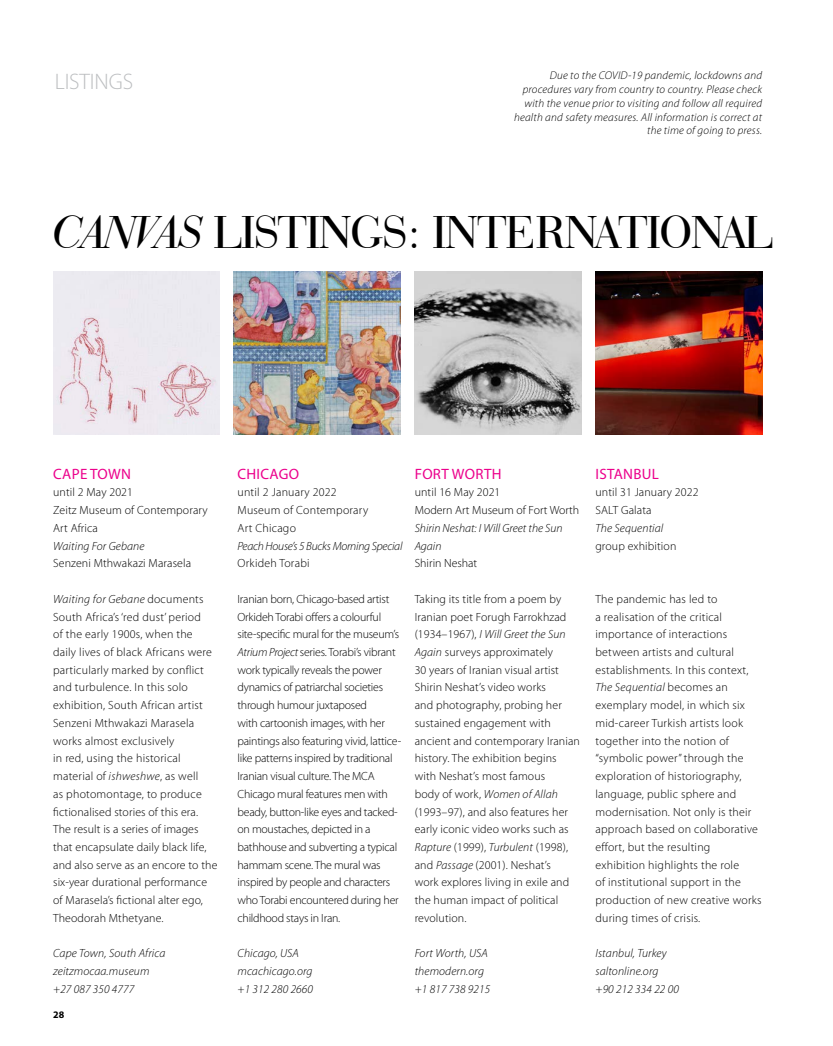
<style>
.page{position:relative;width:833px;height:1046px;background:#fff}
.page>*{position:absolute;margin:0;border:0;box-sizing:border-box;transform-origin:0 0}
.t1{font:48.75px "Bauer Bodoni BT";letter-spacing:-.01em;color:#000}
.t2{font:300 22.5px "Myriad Pro";letter-spacing:-.005em;color:#bcbec0}
.t3{font:15px "Myriad Pro";letter-spacing:.02em;color:#ec008c}
.t4{font:300 11.88px/17.8px "Myriad Pro";letter-spacing:.01em;color:#000}
.t5{font:300 11.88px/17.8px "Myriad Pro";letter-spacing:-.02em;color:#000}
.t6{font:italic 300 11.88px/17.8px "Myriad Pro";letter-spacing:.01em;color:#000}
.t7{font:italic 300 11.88px "Myriad Pro";letter-spacing:-.02em;color:#000}
.t8{font:italic 300 11.25px/13.8px "Myriad Pro";letter-spacing:.02em;color:#000;text-align:right}
.t9{font:700 10px "Myriad Pro";color:#000}
.s1{font-style:italic}
</style>
<div class="page">
<img style="left:595px;top:271px;width:167px;height:163px">
<img style="left:53px;top:271px;width:167px;height:163px">
<img style="left:415px;top:271px;width:166px;height:163px">
<img style="left:234px;top:271px;width:166px;height:163px">
<h2 class="t2" style="left:55px;top:69px;width:80px">LISTINGS</h2>
<p class="t8" style="left:514px;top:69px;width:249px">Due to the COVID-19 pandemic, lockdowns and procedures vary from country to country. Please check with the venue prior to visiting and follow all required health and safety measures. All information is correct at the time of going to press.</p>
<h1 class="t1" style="left:53px;top:202px;width:721px"><span class="s1">CANVAS</span> LISTINGS: INTERNATIONAL</h1>
<p class="t3" style="left:53px;top:464px;width:79px">CAPE TOWN</p>
<p class="t4" style="left:53px;top:483px;width:156px">until 2 May 2021<br>Zeitz Museum of Contemporary<br>Art Africa</p>
<p class="t6" style="left:53px;top:537px;width:93px">Waiting For Gebane</p>
<p class="t4" style="left:53px;top:554px;width:139px">Senzeni Mthwakazi Marasela</p>
<p class="t4" style="left:53px;top:590px;width:166px"><span class="s1">Waiting for Gebane</span> documents<br>South Africa’s ‘red dust’ period<br>of the early 1900s, when the daily lives of black Africans were particularly marked by conflict and turbulence. In this solo exhibition, South African artist<br>Senzeni Mthwakazi Marasela works almost exclusively<br>in red, using the historical material of <span class="s1">ishweshwe</span>, as well<br>as photomontage, to produce fictionalised stories of this era.<br>The result is a series of images that encapsulate daily black life, and also serve as an encore to the six-year durational performance of Marasela’s fictional alter ego,<br>Theodorah Mthetyane.</p>
<p class="t6" style="left:53px;top:944px;width:114px">Cape Town, South Africa zeitzmocaa.museum +27 087 350 4777</p>
<p class="t9" style="left:53px;top:1007px;width:13px">28</p>
<p class="t3" style="left:237px;top:464px;width:63px">CHICAGO</p>
<p class="t4" style="left:237px;top:483px;width:132px">until 2 January 2022<br>Museum of Contemporary<br>Art Chicago</p>
<p class="t7" style="left:237px;top:539px;width:166px">Peach House’s 5 Bucks Morning Special</p>
<p class="t4" style="left:237px;top:554px;width:74px">Orkideh Torabi</p>
<p class="t5" style="left:237px;top:590px;width:165px">Iranian born, Chicago-based artist Orkideh Torabi offers a colourful site-specific mural for the museum’s <span class="s1">Atrium Project</span> series. Torabi’s vibrant work typically reveals the power dynamics of patriarchal societies through humour juxtaposed<br>with cartoonish images, with her paintings also featuring vivid, lattice&shy;like patterns inspired by traditional Iranian visual culture. The MCA Chicago mural features men with beady, button-like eyes and tacked&shy;on moustaches, depicted in a bathhouse and subverting a typical hammam scene. The mural was inspired by people and characters who Torabi encountered during her childhood stays in Iran.</p>
<p class="t6" style="left:237px;top:944px;width:77px">Chicago, USA mcachicago.org +1 312 280 2660</p>
<p class="t3" style="left:415px;top:464px;width:88px">FORT WORTH</p>
<p class="t4" style="left:415px;top:483px;width:166px">until 16 May 2021<br>Modern Art Museum of Fort Worth</p>
<p class="t6" style="left:415px;top:519px;width:149px">Shirin Neshat: I Will Greet the Sun<br>Again</p>
<p class="t4" style="left:415px;top:554px;width:64px">Shirin Neshat</p>
<p class="t4" style="left:415px;top:590px;width:167px">Taking its title from a poem by<br>Iranian poet Forugh Farrokhzad (1934–1967), <span class="s1">I Will Greet the Sun<br>Again</span> surveys approximately<br>30 years of Iranian visual artist<br>Shirin Neshat’s video works<br>and photography, probing her sustained engagement with ancient and contemporary Iranian history. The exhibition begins with Neshat’s most famous<br>body of work, <span class="s1">Women of Allah </span>(1993–97), and also features her early iconic video works such as<br><span class="s1">Rapture</span> (1999), <span class="s1">Turbulent</span> (1998), and <span class="s1">Passage</span> (2001). Neshat’s<br>work explores living in exile and the human impact of political revolution.</p>
<p class="t6" style="left:415px;top:944px;width:77px">Fort Worth, USA themodern.org +1 817 738 9215</p>
<p class="t3" style="left:595px;top:464px;width:65px">ISTANBUL</p>
<p class="t4" style="left:595px;top:483px;width:104px">until 31 January 2022<br>SALT Galata</p>
<p class="t6" style="left:595px;top:519px;width:69px">The Sequential</p>
<p class="t4" style="left:595px;top:537px;width:82px">group exhibition</p>
<p class="t4" style="left:595px;top:590px;width:168px">The pandemic has led to<br>a realisation of the critical importance of interactions between artists and cultural establishments. In this context,<br><span class="s1">The Sequential</span> becomes an exemplary model, in which six mid-career Turkish artists look together into the notion of “symbolic power” through the exploration of historiography, language, public sphere and modernisation. Not only is their approach based on collaborative effort, but the resulting exhibition highlights the role<br>of institutional support in the production of new creative works during times of crisis.</p>
<p class="t6" style="left:595px;top:944px;width:85px">Istanbul, Turkey saltonline.org +90 212 334 22 00</p>
</div>
